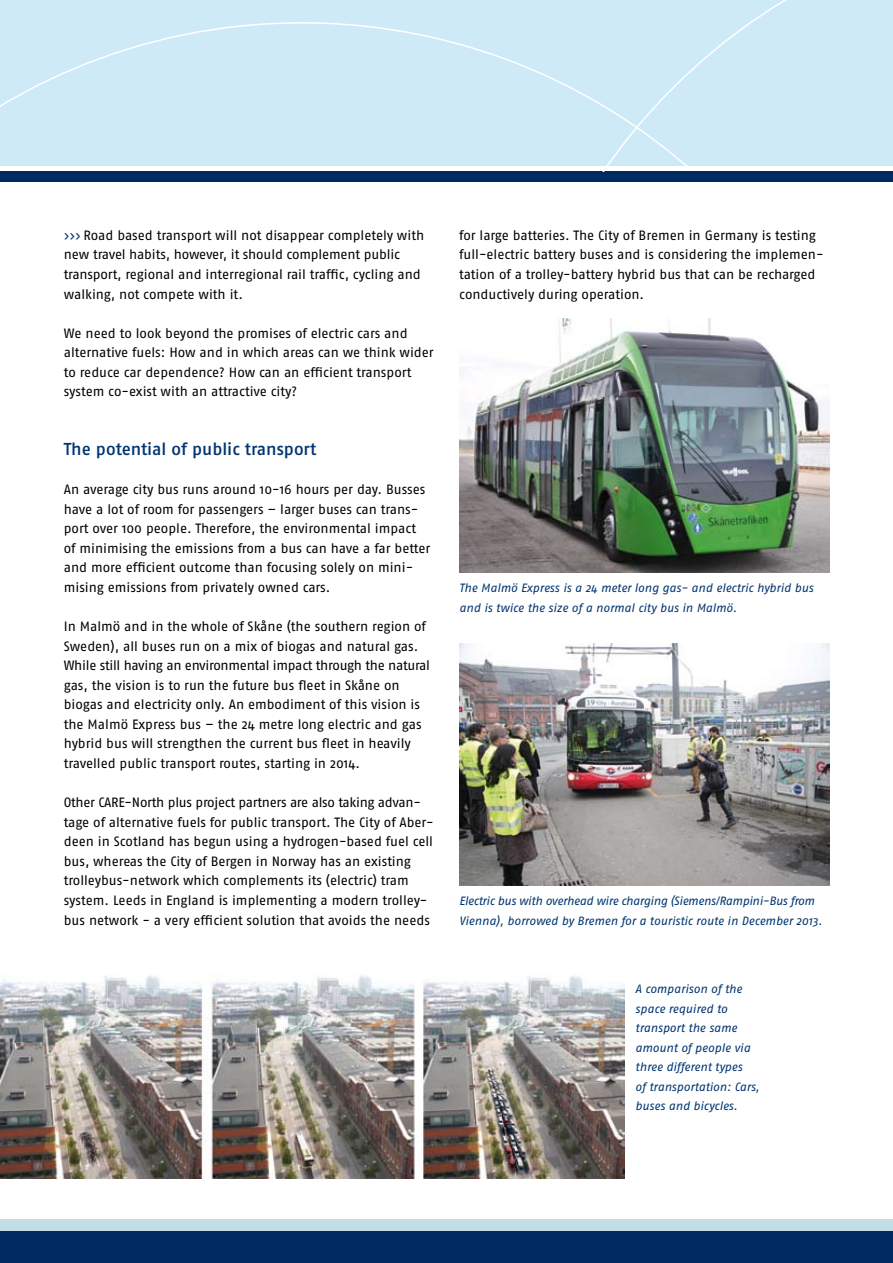
<style>
.page{position:relative;width:893px;height:1263px;background:#fff}
.page>*{position:absolute;margin:0;border:0;box-sizing:border-box;transform-origin:0 0}
.t1{font:17.25px "Fago No Med";color:#003571}
.t2{font:13.5px/19.5px "Fago No";letter-spacing:-.005em;color:#000}
.t3{font:italic 12px/19.5px "Fago No";letter-spacing:-.005em;color:#003571}
.s1{font-family:"Vista Sans Med";color:#003571}
</style>
<div class="page">
<div style="left:0;top:171px;width:893px;height:11px;background:#002b60"></div>
<div style="left:0;top:0;width:893px;height:165px;background:#ceeaf7"></div>
<div style="left:0;top:1219px;width:893px;height:28px;background:#c3dde5"></div>
<div style="left:0;top:1231px;width:893px;height:32px;background:#002b60"></div>
<svg style="left:0;top:22px;width:829px;height:144px"></svg>
<img style="left:459px;top:644px;width:370px;height:241px">
<img style="left:459px;top:318px;width:370px;height:254px">
<img style="left:0;top:973px;width:624px;height:206px">
<p class="t2" style="left:64px;top:225px;width:362px"><span class="s1">&gt;&gt;&gt;</span> Road based transport will not disappear completely with new travel habits, however, it should complement public transport, regional and interregional rail traffic, cycling and walking, not compete with it.</p>
<p class="t2" style="left:64px;top:323px;width:371px">We need to look beyond the promises of electric cars and alternative fuels: How and in which areas can we think wider to reduce car dependence? How can an efficient transport system co-exist with an attractive city?</p>
<p class="t1" style="left:64px;top:439px;width:254px">The potential of public transport</p>
<p class="t2" style="left:64px;top:480px;width:368px">An average city bus runs around 10-16 hours per day. Busses have a lot of room for passengers – larger buses can trans&shy;port over 100 people. Therefore, the environmental impact of minimising the emissions from a bus can have a far better and more efficient outcome than focusing solely on mini&shy;mising emissions from privately owned cars.</p>
<p class="t2" style="left:64px;top:616px;width:368px">In Malmö and in the whole of Skåne (the southern region of Sweden), all buses run on a mix of biogas and natural gas.<br>While still having an environmental impact through the natural gas, the vision is to run the future bus fleet in Skåne on biogas and electricity only. An embodiment of this vision is the Malmö Express bus – the 24 metre long electric and gas hybrid bus will strengthen the current bus fleet in heavily travelled public transport routes, starting in 2014.</p>
<p class="t2" style="left:64px;top:792px;width:371px">Other CARE-North plus project partners are also taking advan&shy;tage of alternative fuels for public transport. The City of Aber&shy;deen in Scotland has begun using a hydrogen-based fuel cell bus, whereas the City of Bergen in Norway has an existing trolleybus-network which complements its (electric) tram system. Leeds in England is implementing a modern trolley&shy;bus network - a very efficient solution that avoids the needs</p>
<p class="t2" style="left:459px;top:225px;width:366px">for large batteries. The City of Bremen in Germany is testing full-electric battery buses and is considering the implemen&shy;tation of a trolley-battery hybrid bus that can be recharged conductively during operation.</p>
<p class="t3" style="left:459px;top:578px;width:356px">The Malmö Express is a 24 meter long gas- and electric hybrid bus and is twice the size of a normal city bus in Malmö.</p>
<p class="t3" style="left:459px;top:891px;width:364px">Electric bus with overhead wire charging (Siemens/Rampini-Bus from<br>Vienna), borrowed by Bremen for a touristic route in December 2013.</p>
<p class="t3" style="left:635px;top:979px;width:126px">A comparison of the space required to transport the same amount of people via three different types<br>of transportation: Cars, buses and bicycles.</p>
</div>
